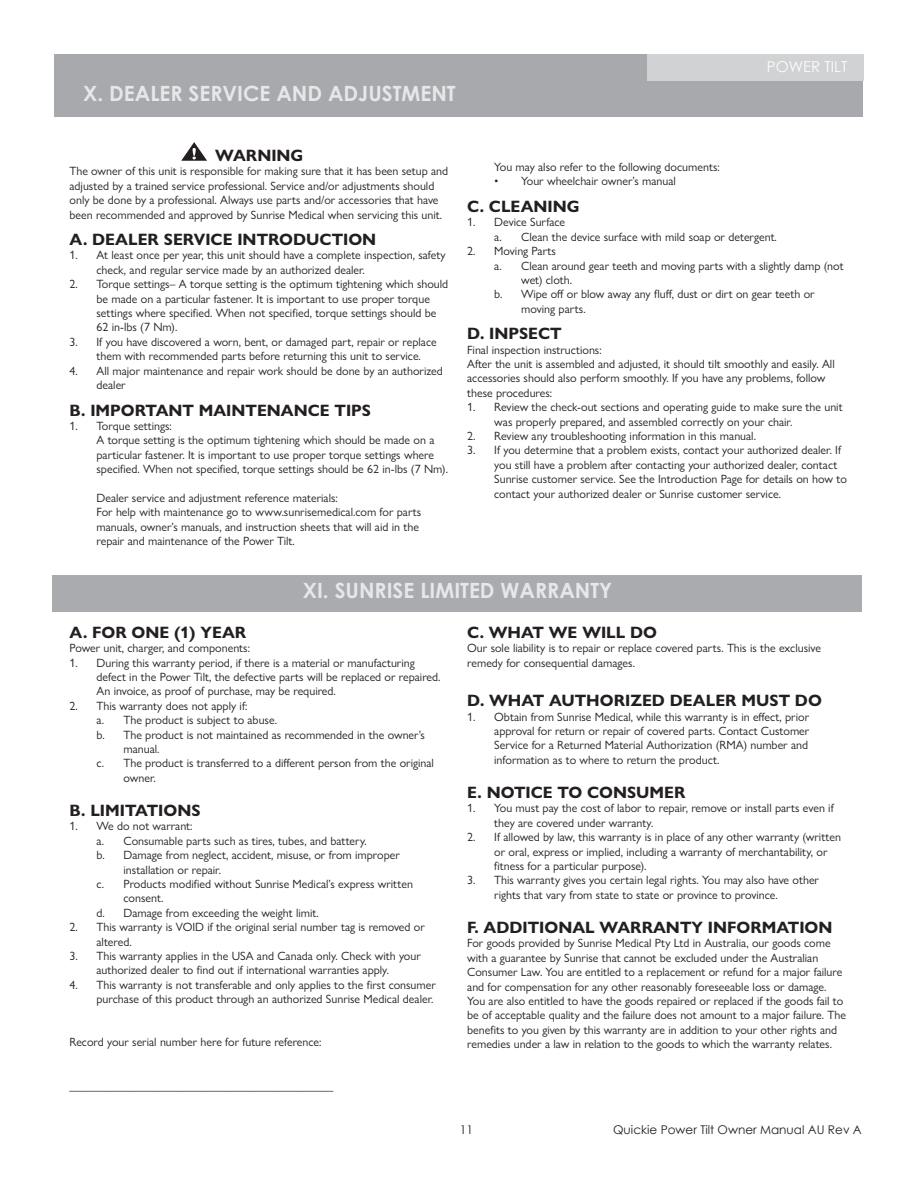
<style>
.page{position:relative;width:918px;height:1188px;background:#fff}
.page>*{position:absolute;margin:0;border:0;box-sizing:border-box;transform-origin:0 0}
.t1{font:700 21px "Century Gothic";color:#e6e7e9}
.t2{font:700 16.5px "Gill Sans Nova";color:#231f20}
.t3{font:15px "Century Gothic";color:#fcfcfc}
.t4{font:12px/14.4px "Gill Sans Nova";color:#231f20}
.t5{font:12px "Century Gothic";color:#231f20}
</style>
<div class="page">
<div style="left:54px;top:54px;width:808px;height:63px;background:#a8a9ad"></div>
<div style="left:647px;top:54px;width:217px;height:26px;background:#d1d2d4"></div>
<svg style="left:181px;top:142px;width:26px;height:19px"></svg>
<div style="left:52px;top:575px;width:810px;height:37px;background:#aaabaf"></div>
<p class="t1" style="left:83px;top:78px;width:374px">X. DEALER SERVICE AND ADJUSTMENT</p>
<p class="t3" style="left:767px;top:56px;width:82px">POWER TILT</p>
<p class="t2" style="left:215px;top:145px;width:90px">WARNING</p>
<p class="t4" style="left:70px;top:164px;width:380px">The owner of this unit is responsible for making sure that it has been setup and adjusted by a trained service professional. Service and/or adjustments should only be done by a professional. Always use parts and/or accessories that have been recommended and approved by Sunrise Medical when servicing this unit.</p>
<p class="t2" style="left:70px;top:229px;width:308px">A. DEALER SERVICE INTRODUCTION</p>
<p class="t4" style="left:97px;top:248px;width:351px;text-indent:-27px">1. At least once per year, this unit should have a complete inspection, safety check, and regular service made by an authorized dealer.</p>
<p class="t4" style="left:97px;top:277px;width:353px;text-indent:-27px">2. Torque settings– A torque setting is the optimum tightening which should be made on a particular fastener. It is important to use proper torque settings where specified. When not specified, torque settings should be 62 in-lbs (7 Nm).</p>
<p class="t4" style="left:97px;top:334px;width:342px;text-indent:-27px">3. If you have discovered a worn, bent, or damaged part, repair or replace them with recommended parts before returning this unit to service.</p>
<p class="t4" style="left:97px;top:363px;width:348px;text-indent:-27px">4. All major maintenance and repair work should be done by an authorized dealer</p>
<p class="t2" style="left:70px;top:400px;width:303px">B. IMPORTANT MAINTENANCE TIPS</p>
<p class="t4" style="left:97px;top:419px;width:353px;text-indent:-27px">1. Torque settings:<br>A torque setting is the optimum tightening which should be made on a particular fastener. It is important to use proper torque settings where specified. When not specified, torque settings should be 62 in-lbs (7 Nm).</p>
<p class="t4" style="left:97px;top:491px;width:326px">Dealer service and adjustment reference materials:<br>For help with maintenance go to www.sunrisemedical.com for parts manuals, owner’s manuals, and instruction sheets that will aid in the repair and maintenance of the Power Tilt.</p>
<p class="t4" style="left:494px;top:160px;width:227px">You may also refer to the following documents:</p>
<p class="t4" style="left:494px;top:174px;width:183px">• Your wheelchair owner’s manual</p>
<p class="t2" style="left:467px;top:196px;width:114px">C. CLEANING</p>
<p class="t4" style="left:494px;top:215px;width:284px;text-indent:-27px">1. Device Surface<br>a. Clean the device surface with mild soap or detergent.</p>
<p class="t4" style="left:467px;top:244px;width:90px">2. Moving Parts</p>
<p class="t4" style="left:494px;top:258px;width:351px">a. Clean around gear teeth and moving parts with a slightly damp (not</p>
<p class="t4" style="left:521px;top:273px;width:52px">wet) cloth.</p>
<p class="t4" style="left:494px;top:287px;width:322px">b. Wipe off or blow away any fluff, dust or dirt on gear teeth or</p>
<p class="t4" style="left:521px;top:301px;width:66px">moving parts.</p>
<p class="t2" style="left:467px;top:323px;width:96px">D. INPSECT</p>
<p class="t4" style="left:467px;top:342px;width:136px">Final inspection instructions:</p>
<p class="t4" style="left:467px;top:357px;width:369px">After the unit is assembled and adjusted, it should tilt smoothly and easily. All accessories should also perform smoothly. If you have any problems, follow these procedures:</p>
<p class="t4" style="left:494px;top:400px;width:350px;text-indent:-27px">1. Review the check-out sections and operating guide to make sure the unit was properly prepared, and assembled correctly on your chair.</p>
<p class="t4" style="left:467px;top:429px;width:290px">2. Review any troubleshooting information in this manual.</p>
<p class="t4" style="left:494px;top:443px;width:354px;text-indent:-27px">3. If you determine that a problem exists, contact your authorized dealer. If you still have a problem after contacting your authorized dealer, contact Sunrise customer service. See the Introduction Page for details on how to contact your authorized dealer or Sunrise customer service.</p>
<p class="t1" style="left:303px;top:574px;width:311px">XI. SUNRISE LIMITED WARRANTY</p>
<p class="t2" style="left:70px;top:622px;width:178px">A. FOR ONE (1) YEAR</p>
<p class="t4" style="left:70px;top:641px;width:182px">Power unit, charger, and components:</p>
<p class="t4" style="left:97px;top:655px;width:346px;text-indent:-27px">1. During this warranty period, if there is a material or manufacturing defect in the Power Tilt, the defective parts will be replaced or repaired.<br>An invoice, as proof of purchase, may be required.</p>
<p class="t4" style="left:70px;top:698px;width:179px">2. This warranty does not apply if:</p>
<p class="t4" style="left:97px;top:713px;width:182px">a. The product is subject to abuse.</p>
<p class="t4" style="left:97px;top:727px;width:330px">b. The product is not maintained as recommended in the owner’s</p>
<p class="t4" style="left:124px;top:742px;width:38px">manual.</p>
<p class="t4" style="left:97px;top:756px;width:339px">c. The product is transferred to a different person from the original</p>
<p class="t4" style="left:124px;top:770px;width:34px">owner.</p>
<p class="t2" style="left:70px;top:800px;width:133px">B. LIMITATIONS</p>
<p class="t4" style="left:70px;top:819px;width:125px">1. We do not warrant:</p>
<p class="t4" style="left:97px;top:833px;width:272px">a. Consumable parts such as tires, tubes, and battery.</p>
<p class="t4" style="left:97px;top:848px;width:305px">b. Damage from neglect, accident, misuse, or from improper</p>
<p class="t4" style="left:124px;top:862px;width:99px">installation or repair.</p>
<p class="t4" style="left:97px;top:877px;width:318px">c. Products modified without Sunrise Medical’s express written</p>
<p class="t4" style="left:124px;top:891px;width:41px">consent.</p>
<p class="t4" style="left:97px;top:905px;width:224px">d. Damage from exceeding the weight limit.</p>
<p class="t4" style="left:97px;top:920px;width:330px;text-indent:-27px">2. This warranty is VOID if the original serial number tag is removed or altered.</p>
<p class="t4" style="left:70px;top:949px;width:353px;text-align:center">3. This warranty applies in the USA and Canada only. Check with your authorized dealer to find out if international warranties apply.</p>
<p class="t4" style="left:70px;top:977px;width:368px;text-align:right">4. This warranty is not transferable and only applies to the first consumer purchase of this product through an authorized Sunrise Medical dealer.</p>
<p class="t4" style="left:70px;top:1035px;width:253px">Record your serial number here for future reference:</p>
<p class="t4" style="left:70px;top:1078px;width:265px">____________________________________________</p>
<p class="t2" style="left:467px;top:622px;width:191px">C. WHAT WE WILL DO</p>
<p class="t4" style="left:467px;top:641px;width:355px">Our sole liability is to repair or replace covered parts. This is the exclusive remedy for consequential damages.</p>
<p class="t2" style="left:467px;top:690px;width:356px">D. WHAT AUTHORIZED DEALER MUST DO</p>
<p class="t4" style="left:494px;top:709px;width:317px;text-align:justify;text-indent:-27px">1. Obtain from Sunrise Medical, while this warranty is in effect, prior approval for return or repair of covered parts. Contact Customer Service for a Returned Material Authorization (RMA) number and information as to where to return the product.</p>
<p class="t2" style="left:467px;top:782px;width:220px">E. NOTICE TO CONSUMER</p>
<p class="t4" style="left:494px;top:801px;width:341px;text-indent:-27px">1. You must pay the cost of labor to repair, remove or install parts even if they are covered under warranty.</p>
<p class="t4" style="left:494px;top:830px;width:348px;text-indent:-27px">2. If allowed by law, this warranty is in place of any other warranty (written or oral, express or implied, including a warranty of merchantability, or fitness for a particular purpose).</p>
<p class="t4" style="left:494px;top:873px;width:326px;text-indent:-27px">3. This warranty gives you certain legal rights. You may also have other rights that vary from state to state or province to province.</p>
<p class="t2" style="left:467px;top:917px;width:367px">F. ADDITIONAL WARRANTY INFORMATION</p>
<p class="t4" style="left:467px;top:936px;width:380px">For goods provided by Sunrise Medical Pty Ltd in Australia, our goods come with a guarantee by Sunrise that cannot be excluded under the Australian Consumer Law. You are entitled to a replacement or refund for a major failure and for compensation for any other reasonably foreseeable loss or damage.<br>You are also entitled to have the goods repaired or replaced if the goods fail to be of acceptable quality and the failure does not amount to a major failure. The benefits to you given by this warranty are in addition to your other rights and remedies under a law in relation to the goods to which the warranty relates.</p>
<p class="t5" style="left:460px;top:1121px;width:15px">11</p>
<p class="t5" style="left:613px;top:1121px;width:250px">Quickie Power Tilt Owner Manual AU Rev A</p>
</div>
